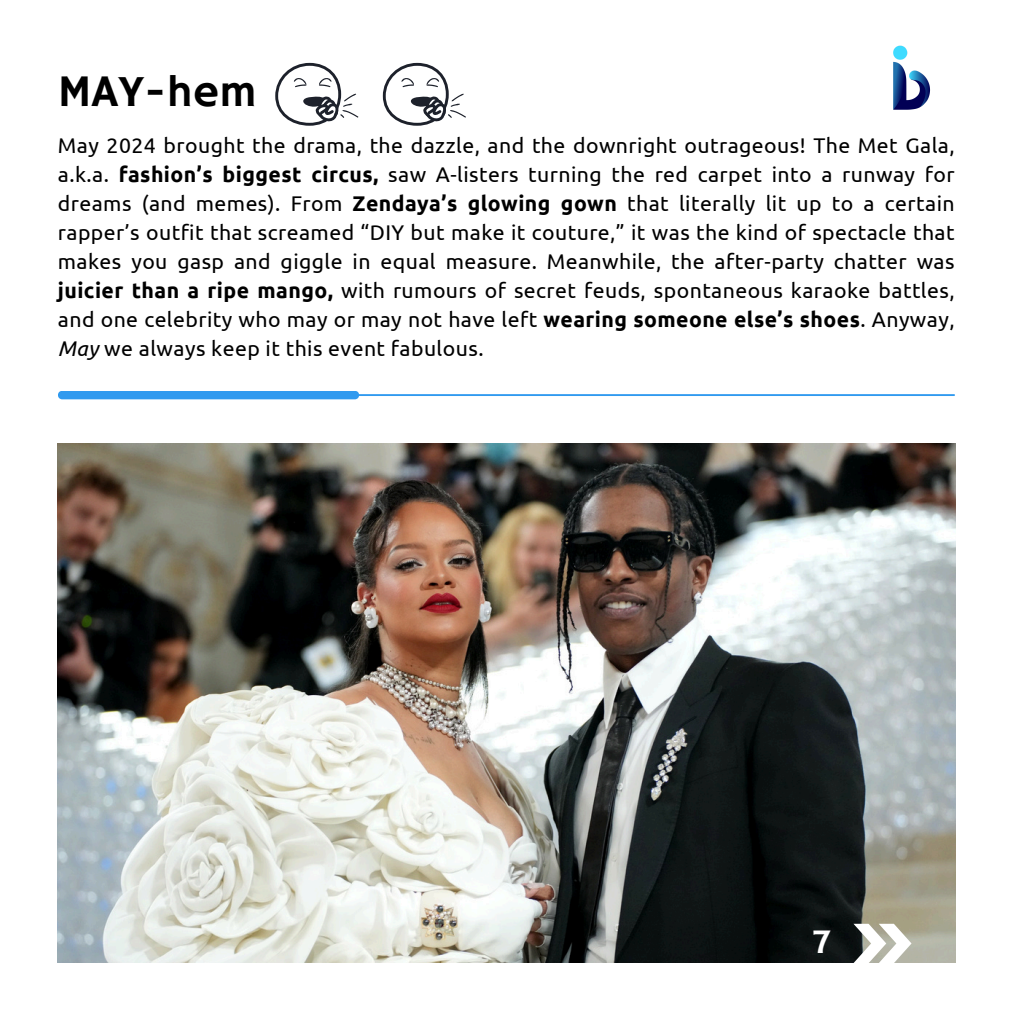
<style>
.page{position:relative;width:1013px;height:1013px;background:#fff}
.page>*{position:absolute;margin:0;border:0;box-sizing:border-box;transform-origin:0 0}
.t1{font:45px "Hammersmith One";color:#000}
.t2{font:34.25px "Hammersmith One";color:#fff}
.t3{font:21.25px/29px "Ubuntu";letter-spacing:.02em;color:#000;text-align:justify}
.s1{font-weight:700}
.s2{font-style:italic}
</style>
<div class="page">
<img style="left:58px;top:443px;width:897px;height:519px">
<hr style="left:302px;top:394px;width:652px;height:2px;background:#309aef">
<div style="left:58px;top:391px;width:301px;height:8px;background:#309aef"></div>
<img style="left:893px;top:45px;width:37px;height:65px">
<svg style="left:853px;top:923px;width:58px;height:40px"></svg>
<div style="left:275px;top:63px;width:66px;height:63px;border:3px solid #1d212b;border-radius:30px"></div>
<svg style="left:294px;top:78px;width:12px;height:9px"></svg>
<svg style="left:319px;top:78px;width:12px;height:9px"></svg>
<svg style="left:303px;top:93px;width:56px;height:29px"></svg>
<div style="left:383px;top:63px;width:66px;height:63px;border:3px solid #1d212b;border-radius:30px"></div>
<svg style="left:401px;top:78px;width:13px;height:9px"></svg>
<svg style="left:426px;top:78px;width:13px;height:9px"></svg>
<svg style="left:411px;top:93px;width:55px;height:29px"></svg>
<p class="t1" style="left:58px;top:65px;width:200px">MAY-hem</p>
<p class="t3" style="left:58px;top:130px;width:898px">May 2024 brought the drama, the dazzle, and the downright outrageous! The Met Gala, a.k.a. <span class="s1">fashion’s biggest circus,</span> saw A-listers turning the red carpet into a runway for dreams (and memes). From <span class="s1">Zendaya’s glowing gown</span> that literally lit up to a certain rapper’s outfit that screamed “DIY but make it couture,” it was the kind of spectacle that makes you gasp and giggle in equal measure. Meanwhile, the after-party chatter was <span class="s1">juicier than a ripe mango,</span> with rumours of secret feuds, spontaneous karaoke battles, and one celebrity who may or may not have left <span class="s1">wearing someone else’s shoes</span>. Anyway, <span class="s2">May</span> we always keep it this event fabulous.</p>
<h1 class="t2" style="left:813px;top:922px;width:19px">7</h1>
</div>
